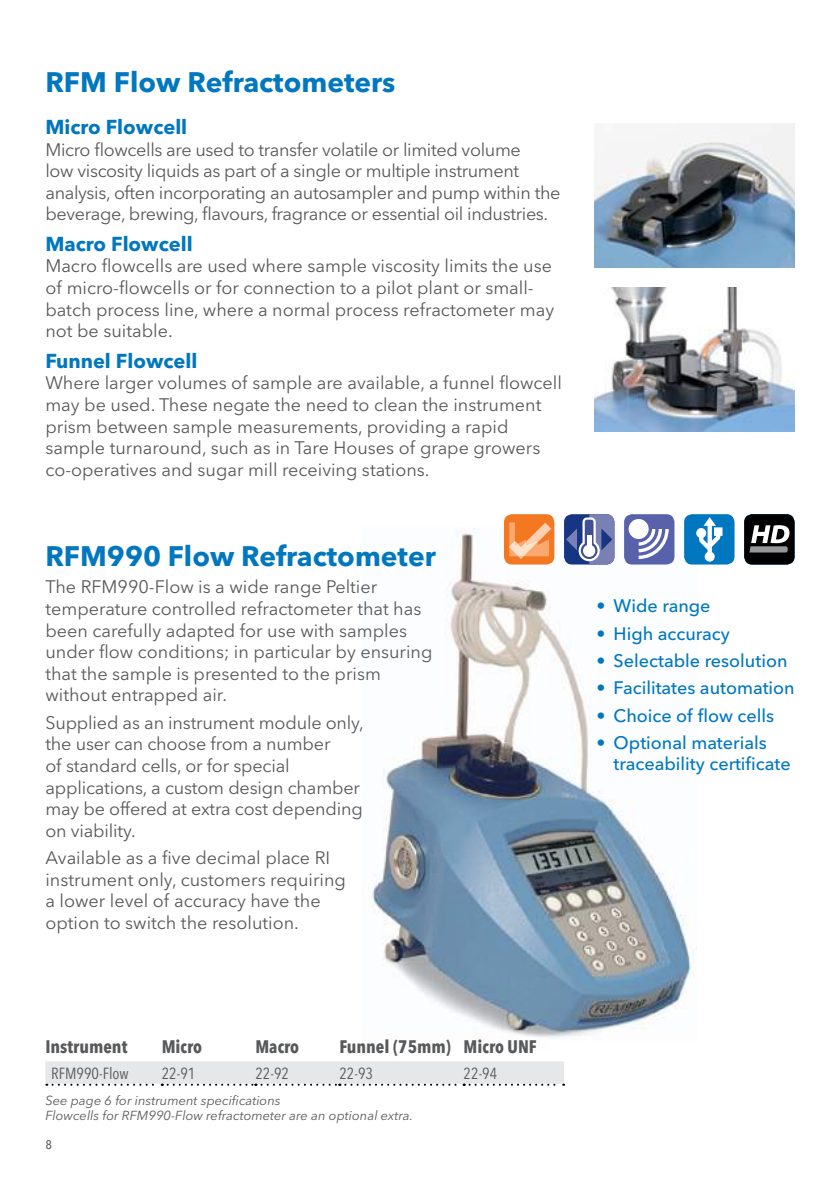
<style>
.page{position:relative;width:840px;height:1191px;background:#fff}
.page>*{position:absolute;margin:0;border:0;box-sizing:border-box;transform-origin:0 0}
.t1{font:700 28px "Avenir Next LT Pro";color:#0077be}
.t2{font:700 20px "Avenir Next LT Pro";color:#0077be}
.t3{font:18px/21.6px "Avenir Next LT Pro";color:#58595b}
.t4{font:18px/21.6px "Avenir Next LT Pro";letter-spacing:-.02em;color:#58595b}
.t5{font:500 18px/21.6px "Avenir Next LT Pro";color:#0077be}
.t6{font:700 condensed 18px "Avenir Next LT Pro";color:#58595b}
.t7{font:condensed 16px "Avenir Next LT Pro";color:#58595b}
.t8{font:italic 13px/15.6px "Avenir Next LT Pro";color:#58595b}
.s1{font-weight:700}
</style>
<div class="page">
<img style="left:594px;top:123px;width:200px;height:144px">
<img style="left:372px;top:527px;width:324px;height:511px">
<div style="left:45px;top:1061px;width:519px;height:24px;background:#e6e7e8"></div>
<img style="left:594px;top:287px;width:200px;height:144px">
<div style="left:503px;top:514px;width:51px;height:50px;background:#f47721;border-radius:8px"></div>
<svg style="left:509px;top:522px;width:42px;height:37px"></svg>
<svg style="left:563px;top:514px;width:51px;height:50px"></svg>
<svg style="left:565px;top:514px;width:49px;height:50px;background:#6877ac"></svg>
<div style="left:623px;top:514px;width:51px;height:50px;background:#5862aa;border-radius:8px"></div>
<div style="left:628px;top:519px;width:20px;height:20px;background:#fff;border-radius:50%"></div>
<svg style="left:638px;top:529px;width:30px;height:30px"></svg>
<div style="left:743px;top:514px;width:51px;height:50px;background:#000;border-radius:8px"></div>
<svg style="left:749px;top:525px;width:40px;height:27px"></svg>
<div style="left:683px;top:514px;width:51px;height:50px;background:#0077be;border-radius:8px"></div>
<svg style="left:696px;top:517px;width:26px;height:44px"></svg>
<h1 class="t1" style="left:45px;top:65px;width:351px">RFM Flow Refractometers</h1>
<p class="t2" style="left:45px;top:115px;width:143px">Micro Flowcell</p>
<p class="t4" style="left:45px;top:138px;width:516px">Micro flowcells are used to transfer volatile or limited volume<br>low viscosity liquids as part of a single or multiple instrument analysis, often incorporating an autosampler and pump within the beverage, brewing, flavours, fragrance or essential oil industries.</p>
<p class="t2" style="left:45px;top:232px;width:149px">Macro Flowcell</p>
<p class="t3" style="left:45px;top:255px;width:510px">Macro flowcells are used where sample viscosity limits the use of micro-flowcells or for connection to a pilot plant or small&shy;batch process line, where a normal process refractometer may not be suitable.</p>
<p class="t2" style="left:45px;top:348px;width:153px">Funnel Flowcell</p>
<p class="t3" style="left:45px;top:372px;width:518px">Where larger volumes of sample are available, a funnel flowcell may be used. These negate the need to clean the instrument prism between sample measurements, providing a rapid sample turnaround, such as in Tare Houses of grape growers co-operatives and sugar mill receiving stations.</p>
<h1 class="t1" style="left:45px;top:539px;width:392px">RFM990 Flow Refractometer</h1>
<p class="t3" style="left:45px;top:576px;width:388px">The RFM990-Flow is a wide range Peltier temperature controlled refractometer that has been carefully adapted for use with samples under flow conditions; in particular by ensuring that the sample is presented to the prism without entrapped air.</p>
<p class="t3" style="left:45px;top:711px;width:320px">Supplied as an instrument module only, the user can choose from a number<br>of standard cells, or for special applications, a custom design chamber may be offered at extra cost depending on viability.</p>
<p class="t3" style="left:45px;top:847px;width:302px">Available as a five decimal place RI instrument only, customers requiring a lower level of accuracy have the option to switch the resolution.</p>
<p class="t5" style="left:596px;top:595px;width:115px"><span class="s1">•</span> Wide range</p>
<p class="t5" style="left:596px;top:622px;width:135px"><span class="s1">•</span> High accuracy</p>
<p class="t5" style="left:596px;top:650px;width:192px"><span class="s1">•</span> Selectable resolution</p>
<p class="t5" style="left:596px;top:677px;width:199px"><span class="s1">•</span> Facilitates automation</p>
<p class="t5" style="left:596px;top:704px;width:179px"><span class="s1">•</span> Choice of flow cells</p>
<p class="t5" style="left:613px;top:731px;width:178px;text-indent:-17px"><span class="s1">•</span> Optional materials traceability certificate</p>
<p class="t6" style="left:45px;top:1036px;width:83px">Instrument</p>
<p class="t6" style="left:162px;top:1036px;width:42px">Micro</p>
<p class="t6" style="left:255px;top:1036px;width:45px">Macro</p>
<p class="t6" style="left:339px;top:1036px;width:199px">Funnel (75mm) Micro UNF</p>
<p class="t7" style="left:51px;top:1063px;width:79px">RFM990-Flow</p>
<p class="t7" style="left:162px;top:1063px;width:35px">22-91</p>
<p class="t7" style="left:255px;top:1063px;width:35px">22-92</p>
<p class="t7" style="left:339px;top:1063px;width:35px">22-93</p>
<p class="t7" style="left:463px;top:1063px;width:35px">22-94</p>
<p class="t8" style="left:45px;top:1092px;width:369px">See page 6 for instrument specifications<br>Flowcells for RFM990-Flow refractometer are an optional extra.</p>
<p class="t7" style="left:45px;top:1134px;width:8px">8</p>
</div>
